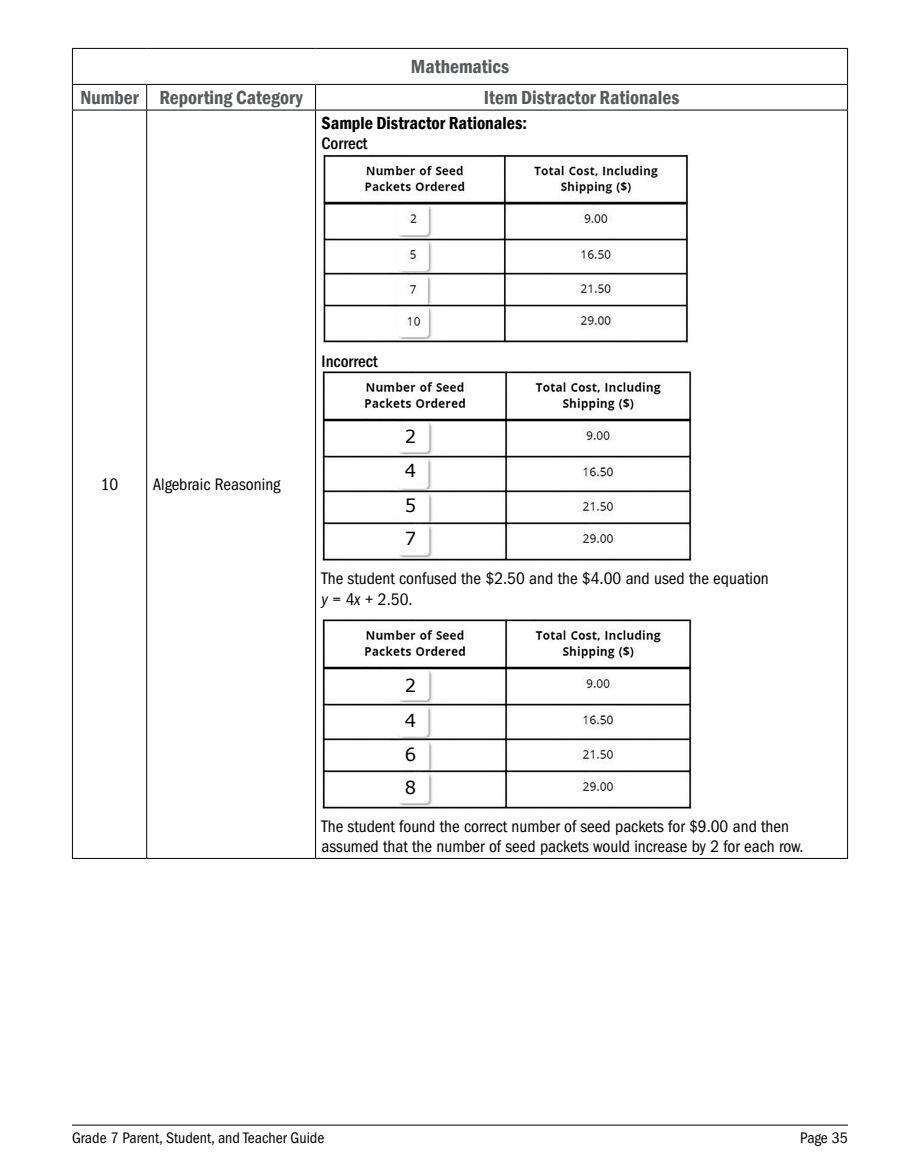
<style>
.page{position:relative;width:905px;height:1175px;background:#fff}
.page>*{position:absolute;margin:0;border:0;box-sizing:border-box;transform-origin:0 0}
.Tb_Col_Head{font:600 condensed 19.5px "Franklin Gothic";color:#58595b}
.Standard_Specs_bold{font:600 condensed 18px "Franklin Gothic";color:#000}
.Base{font:18px "Verdana";color:#000}
.Standard_DR{font:condensed 17.25px/20.7px "ITC Franklin Gothic Std";color:#000}
.Standard_DR_key{font:condensed 17.25px/20.7px "ITC Franklin Gothic Std";color:#000}
.Tb_txt{font:condensed 17.25px "ITC Franklin Gothic Std";color:#000}
.Standard_DR_key-2{font:500 condensed 17.25px "ITC Franklin Gothic Std";color:#000}
.t1{font:condensed 15.75px "ITC Franklin Gothic Std";color:#000}
.s1{font-style:italic}
</style>
<div class="page">
<hr style="left:72px;top:48px;width:75px;height:1px;background:#000">
<hr style="left:72px;top:49px;width:1px;height:35px;background:#000">
<hr style="left:147px;top:48px;width:168px;height:1px;background:#000">
<hr style="left:315px;top:48px;width:533px;height:1px;background:#000">
<hr style="left:847px;top:49px;width:1px;height:35px;background:#000">
<hr style="left:72px;top:84px;width:75px;height:1px;background:#000">
<svg style="left:72px;top:85px;width:1px;height:25px"></svg>
<hr style="left:147px;top:84px;width:168px;height:1px;background:#000">
<svg style="left:146px;top:85px;width:1px;height:25px"></svg>
<hr style="left:315px;top:84px;width:533px;height:1px;background:#000">
<svg style="left:315px;top:85px;width:1px;height:25px"></svg>
<svg style="left:847px;top:85px;width:1px;height:25px"></svg>
<hr style="left:72px;top:110px;width:75px;height:1px;background:#000">
<hr style="left:72px;top:110px;width:1px;height:748px;background:#000">
<hr style="left:147px;top:110px;width:168px;height:1px;background:#000">
<hr style="left:146px;top:110px;width:1px;height:748px;background:#000">
<hr style="left:315px;top:110px;width:533px;height:1px;background:#000">
<hr style="left:315px;top:110px;width:1px;height:748px;background:#000">
<hr style="left:847px;top:110px;width:1px;height:748px;background:#000">
<hr style="left:72px;top:858px;width:75px;height:1px;background:#000">
<hr style="left:147px;top:858px;width:168px;height:1px;background:#000">
<hr style="left:315px;top:858px;width:533px;height:1px;background:#000">
<img style="left:323px;top:154px;width:365px;height:189px">
<img style="left:322px;top:371px;width:369px;height:190px">
<img style="left:322px;top:619px;width:369px;height:190px">
<div style="left:393px;top:424px;width:34px;height:24px;background:#fff"></div>
<div style="left:393px;top:458px;width:34px;height:24px;background:#fff"></div>
<div style="left:393px;top:493px;width:34px;height:24px;background:#fff"></div>
<div style="left:393px;top:526px;width:34px;height:24px;background:#fff"></div>
<div style="left:393px;top:673px;width:34px;height:24px;background:#fff"></div>
<div style="left:393px;top:707px;width:34px;height:24px;background:#fff"></div>
<div style="left:393px;top:742px;width:34px;height:24px;background:#fff"></div>
<div style="left:393px;top:775px;width:34px;height:24px;background:#fff"></div>
<hr style="left:72px;top:1124px;width:776px;height:1px;background:#000">
<p class="Tb_Col_Head" style="left:411px;top:54px;width:100px">Mathematics</p>
<p class="Tb_Col_Head" style="left:80px;top:84px;width:60px">Number</p>
<p class="Tb_Col_Head" style="left:159px;top:84px;width:145px">Reporting Category</p>
<p class="Tb_Col_Head" style="left:484px;top:84px;width:197px">Item Distractor Rationales</p>
<p class="Standard_Specs_bold" style="left:321px;top:111px;width:207px">Sample Distractor Rationales:</p>
<p class="Standard_DR_key-2" style="left:321px;top:134px;width:48px">Correct</p>
<p class="Tb_txt" style="left:101px;top:475px;width:19px">10</p>
<p class="Tb_txt" style="left:153px;top:475px;width:129px">Algebraic Reasoning</p>
<p class="Standard_DR_key-2" style="left:321px;top:351px;width:58px">Incorrect</p>
<p class="Base" style="left:405px;top:424px;width:13px">2</p>
<p class="Base" style="left:405px;top:458px;width:13px">4</p>
<p class="Base" style="left:405px;top:493px;width:13px">5</p>
<p class="Base" style="left:405px;top:526px;width:13px">7</p>
<p class="Standard_DR_key" style="left:321px;top:568px;width:449px">The student confused the $2.50 and the $4.00 and used the equation <span class="s1">y</span> = 4<span class="s1">x</span> + 2.50.</p>
<p class="Base" style="left:405px;top:673px;width:13px">2</p>
<p class="Base" style="left:405px;top:707px;width:13px">4</p>
<p class="Base" style="left:405px;top:742px;width:13px">6</p>
<p class="Base" style="left:405px;top:775px;width:13px">8</p>
<p class="Standard_DR" style="left:321px;top:815px;width:483px">The student found the correct number of seed packets for $9.00 and then assumed that the number of seed packets would increase by 2 for each row.</p>
<p class="t1" style="left:72px;top:1129px;width:254px">Grade 7 Parent, Student, and Teacher Guide</p>
<p class="t1" style="left:800px;top:1129px;width:49px">Page 35</p>
</div>
